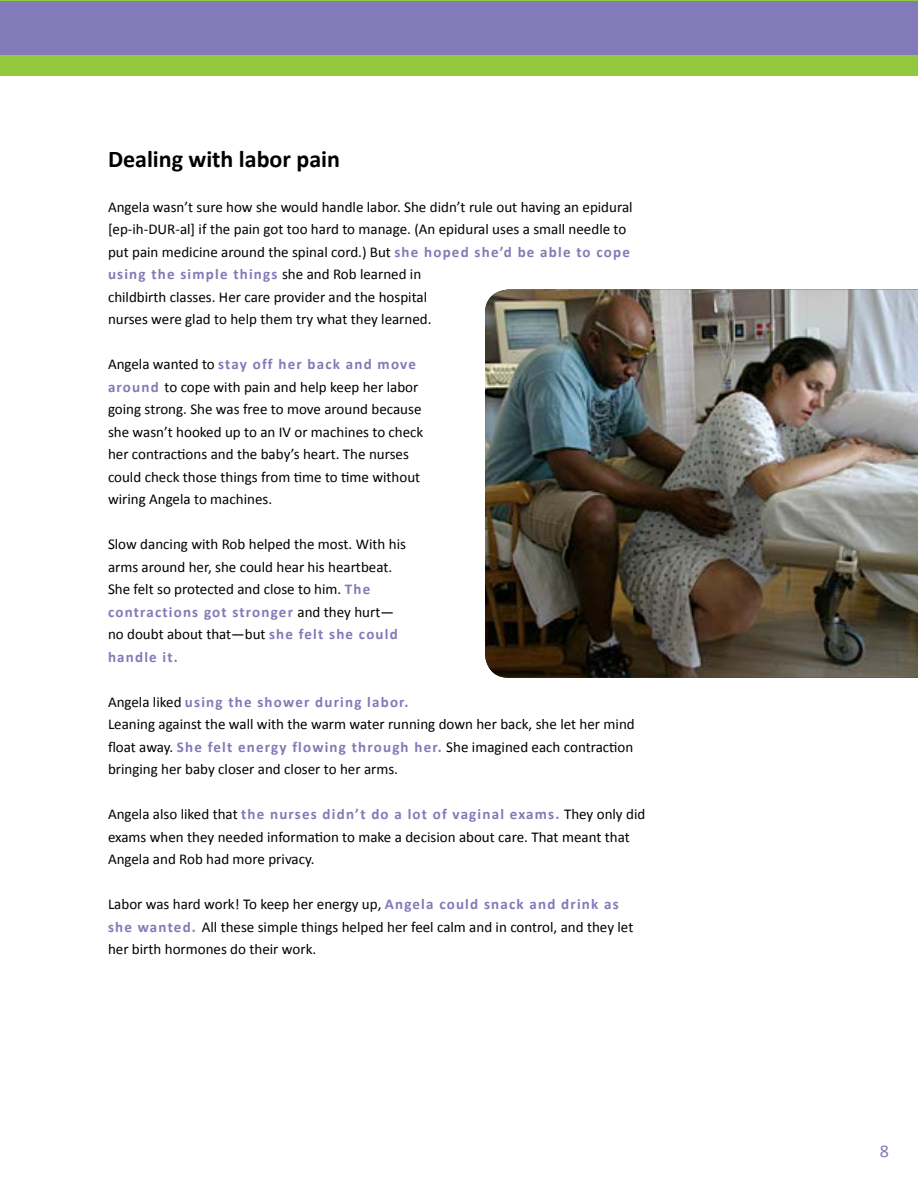
<style>
.page{position:relative;width:918px;height:1188px;background:#fff}
.page>*{position:absolute;margin:0;border:0;box-sizing:border-box;transform-origin:0 0}
.t1{font:700 24px "Calibri";color:#000}
.t2{font:18px "Calibri";color:#827ab9}
.t3{font:15px/22.5px "Calibri";color:#000}
.s1{font-weight:700;color:#827ab9}
</style>
<div class="page">
<img style="left:485px;top:290px;width:433px;height:388px">
<div style="left:0;top:0;width:918px;height:76px;background:#92c83e"></div>
<div style="left:0;top:1px;width:918px;height:54px;background:#827ab9"></div>
<h1 class="t1" style="left:108px;top:144px;width:234px">Dealing with labor pain</h1>
<p class="t3" style="left:108px;top:195px;width:526px">Angela wasn’t sure how she would handle labor. She didn’t rule out having an epidural [ep-ih-DUR-al] if the pain got too hard to manage. (An epidural uses a small needle to put pain medicine around the spinal cord.) But <span class="s1">she hoped she’d be able to cope using the simple things</span> she and Rob learned in<br>childbirth classes. Her care provider and the hospital<br>nurses were glad to help them try what they learned.</p>
<p class="t3" style="left:108px;top:352px;width:317px">Angela wanted to <span class="s1">stay off her back and move around</span> to cope with pain and help keep her labor going strong. She was free to move around because she wasn’t hooked up to an IV or machines to check her contractions and the baby’s heart. The nurses could check those things from time to time without wiring Angela to machines.</p>
<p class="t3" style="left:108px;top:532px;width:300px">Slow dancing with Rob helped the most. With his arms around her, she could hear his heartbeat.<br>She felt so protected and close to him. <span class="s1">The contractions got stronger</span> and they hurt— no doubt about that—but <span class="s1">she felt she could handle it.</span></p>
<p class="t3" style="left:108px;top:690px;width:528px">Angela liked <span class="s1">using the shower during labor.<br></span>Leaning against the wall with the warm water running down her back, she let her mind float away. <span class="s1">She felt energy flowing through her.</span> She imagined each contraction bringing her baby closer and closer to her arms.</p>
<p class="t3" style="left:108px;top:802px;width:539px">Angela also liked that <span class="s1">the nurses didn’t do a lot of vaginal exams.</span> They only did exams when they needed information to make a decision about care. That meant that<br>Angela and Rob had more privacy.</p>
<p class="t3" style="left:108px;top:892px;width:527px">Labor was hard work! To keep her energy up, <span class="s1">Angela could snack and drink as she wanted.</span> All these simple things helped her feel calm and in control, and they let her birth hormones do their work.</p>
<p class="t2" style="left:880px;top:1139px;width:11px">8</p>
</div>
